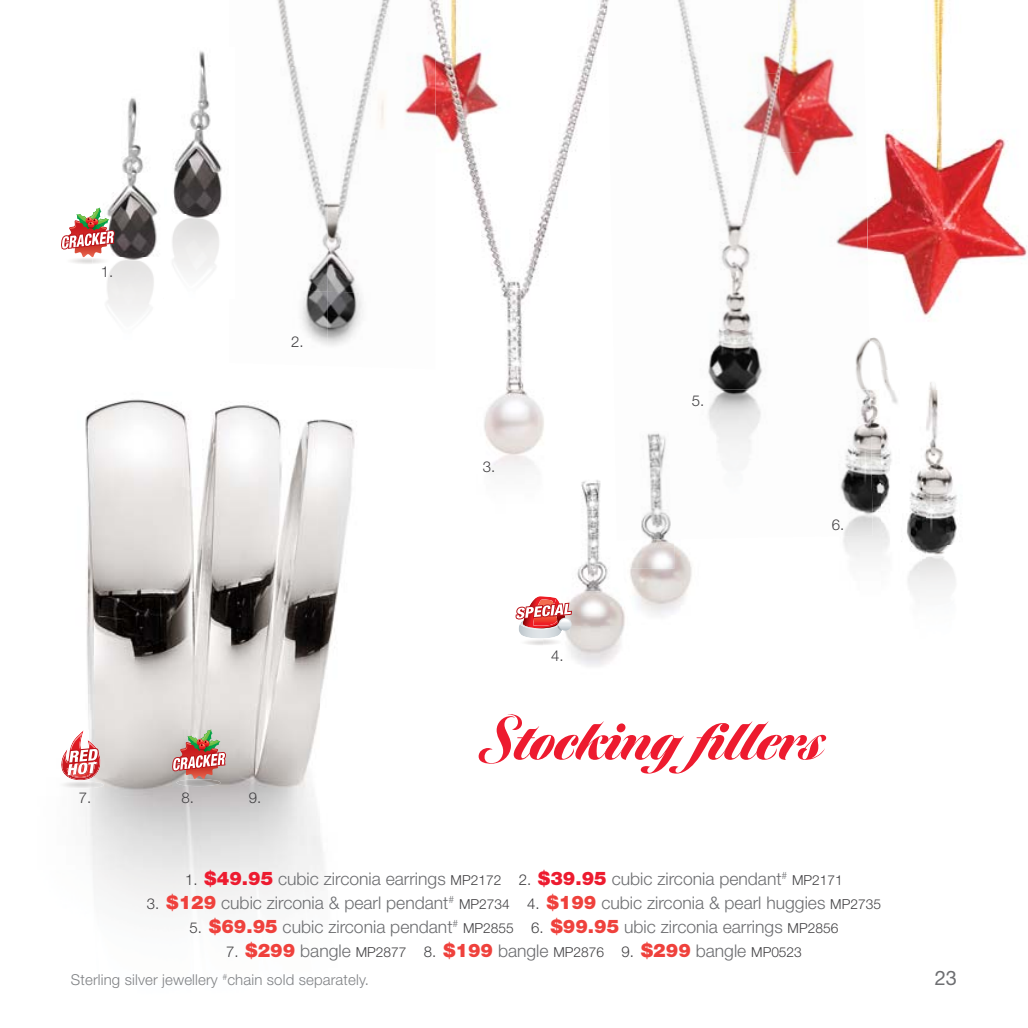
<style>
.page{position:relative;width:1028px;height:1028px;background:#fff}
.page>*{position:absolute;margin:0;border:0;box-sizing:border-box;transform-origin:0 0}
.t1{font:900 65px "Tangier";color:#ed1b2f}
.t2{font:20px "Helvetica Neue LT Pro";color:#6d6e71}
.t3{font:300 17.5px "Helvetica Neue LT Pro";color:#6d6e71}
.t4{font:300 15px "Helvetica Neue LT Pro";letter-spacing:.01em;color:#808285}
.t5{font:300 15px "Helvetica Neue LT Pro";color:#414042}
.s1{font-size:15px;color:#414042}
.s2{font-weight:900;font-size:18.75px;color:#ed1b2f}
.s3{font-size:13.75px;color:#414042}
.s4{font-weight:900;font-size:18.75px;color:#ef413c}
</style>
<div class="page">
<img style="left:869px;top:0;width:159px;height:318px">
<img style="left:708px;top:389px;width:53px;height:63px">
<img style="left:677px;top:0;width:100px;height:73px">
<img style="left:777px;top:0;width:79px;height:151px">
<img style="left:693px;top:73px;width:88px;height:79px">
<img style="left:709px;top:152px;width:54px;height:80px">
<img style="left:780px;top:151px;width:89px;height:99px">
<img style="left:721px;top:232px;width:62px;height:79px">
<img style="left:708px;top:311px;width:55px;height:78px">
<img style="left:843px;top:337px;width:81px;height:221px">
<img style="left:840px;top:389px;width:32px;height:147px">
<img style="left:924px;top:382px;width:33px;height:164px">
<img style="left:881px;top:546px;width:74px;height:47px">
<img style="left:881px;top:370px;width:44px;height:19px">
<img style="left:484px;top:389px;width:60px;height:80px">
<img style="left:435px;top:0;width:172px;height:311px">
<img style="left:506px;top:311px;width:18px;height:78px">
<img style="left:567px;top:569px;width:56px;height:97px">
<img style="left:579px;top:480px;width:28px;height:89px">
<img style="left:623px;top:545px;width:69px;height:85px">
<img style="left:708px;top:431px;width:8px;height:21px">
<img style="left:623px;top:433px;width:51px;height:136px">
<img style="left:78px;top:399px;width:277px;height:505px">
<img style="left:277px;top:0;width:18px;height:65px">
<img style="left:287px;top:65px;width:24px;height:75px">
<img style="left:302px;top:140px;width:26px;height:74px">
<img style="left:308px;top:214px;width:20px;height:74px">
<img style="left:301px;top:288px;width:27px;height:57px">
<img style="left:367px;top:52px;width:4px;height:16px">
<img style="left:328px;top:68px;width:43px;height:223px">
<img style="left:328px;top:291px;width:35px;height:55px">
<img style="left:371px;top:0;width:64px;height:128px">
<img style="left:172px;top:51px;width:50px;height:222px">
<img style="left:106px;top:98px;width:52px;height:214px">
<img style="left:58px;top:781px;width:46px;height:7px;border-radius:50%">
<svg style="left:61px;top:730px;width:40px;height:50px"></svg>
<svg style="left:61px;top:207px;width:55px;height:70px"></svg>
<svg style="left:515px;top:589px;width:58px;height:50px"></svg>
<svg style="left:171px;top:729px;width:56px;height:69px;background:#c0a098"></svg>
<p class="t5" style="left:101px;top:267px;width:14px">1.</p>
<p class="t5" style="left:291px;top:336px;width:14px">2.</p>
<p class="t5" style="left:79px;top:792px;width:14px">7.</p>
<p class="t5" style="left:182px;top:792px;width:14px">8.</p>
<p class="t5" style="left:249px;top:792px;width:14px">9.</p>
<p class="t5" style="left:483px;top:461px;width:14px">3.</p>
<p class="t5" style="left:551px;top:651px;width:14px">4.</p>
<p class="t5" style="left:692px;top:395px;width:14px">5.</p>
<p class="t5" style="left:832px;top:520px;width:14px">6.</p>
<h1 class="t1" style="left:482px;top:698px;width:343px">Stocking fillers</h1>
<p class="t3" style="left:185px;top:872px;width:659px"><span class="s1">1.</span> <span class="s2">$49.95</span> cubic zirconia earrings <span class="s3">MP2172</span> <span class="s1">2.</span> <span class="s2">$39.95</span> cubic zirconia pendant<sup>#</sup> <span class="s3">MP2171</span></p>
<p class="t3" style="left:147px;top:896px;width:735px"><span class="s1">3.</span> <span class="s4">$129</span> cubic zirconia &amp; pearl pendant<sup>#</sup> <span class="s3">MP2734</span> <span class="s1">4.</span> <span class="s4">$199</span> cubic zirconia &amp; pearl huggies <span class="s3">MP2735</span></p>
<p class="t3" style="left:190px;top:920px;width:650px"><span class="s1">5.</span> <span class="s4">$69.95</span> cubic zirconia pendant<sup>#</sup> <span class="s3">MP2855</span> <span class="s1">6.</span> <span class="s4">$99.95</span> ubic zirconia earrings <span class="s3">MP2856</span></p>
<p class="t3" style="left:226px;top:944px;width:577px"><span class="s1">7.</span> <span class="s4">$299</span> bangle <span class="s3">MP2877</span> <span class="s1">8.</span> <span class="s4">$199</span> bangle <span class="s3">MP2876</span> <span class="s1">9.</span> <span class="s4">$299</span> bangle <span class="s3">MP0523</span></p>
<p class="t4" style="left:71px;top:974px;width:299px">Sterling silver jewellery <sup>#</sup>chain sold separately.</p>
<p class="t2" style="left:934px;top:970px;width:24px">23</p>
</div>
